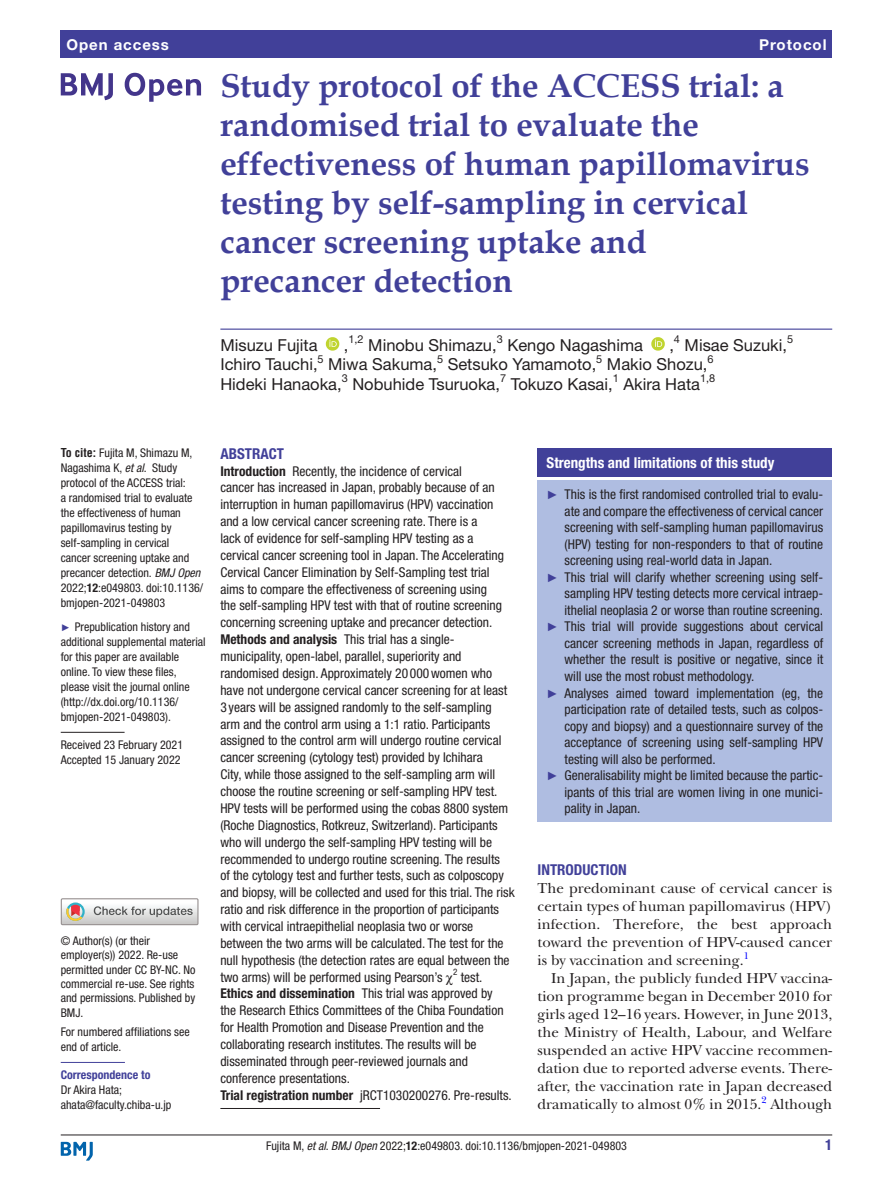
<style>
.page{position:relative;width:893px;height:1191px;background:#fff}
.page>*{position:absolute;margin:0;border:0;box-sizing:border-box;transform-origin:0 0}
.t1{font:700 33px/39px "Book Antiqua";color:#414099}
.t2{font:16.5px "Helvetica Neue LT Std";color:#231f20}
.t3{font:15px/18px "New Baskerville";color:#231f20;text-align:justify}
.t4{font:700 condensed 15px "Helvetica Neue LT Std";color:#fff}
.t5{font:700 condensed 15px "Helvetica Neue LT Std";color:#414099}
.t6{font:700 15px "Helvetica Neue LT Std";letter-spacing:.065em;color:#fff}
.t7{font:condensed 13.5px/16.8px "Helvetica Neue LT Std";color:#231f20}
.t8{font:condensed 12px/15px "Helvetica Neue LT Std";color:#231f20}
.t9{font:700 condensed 12px "Helvetica Neue LT Std";color:#414099}
.t10{font:10.95px "Helvetica Neue LT Std";color:#231f20}
.t11{font:9.9px "New Baskerville";color:#00f}
.t12{font:condensed 9px "Helvetica Neue LT Std";color:#231f20}
.s1{font-family:"Helvetica LT Std";font-weight:700}
.s2{font-style:italic}
.s3{font-weight:700}
.s4{font-family:"Arial";font-stretch:normal;font-size:9.75px;color:#414099}
.s5{font-family:"Arial";font-stretch:normal;font-size:12px;color:#414099}
</style>
<div class="page">
<hr style="left:61px;top:1134px;width:771px;height:1px;background:#231f20">
<svg style="left:61px;top:1141px;width:32px;height:19px"></svg>
<div style="left:61px;top:31px;width:771px;height:27px;background:#414099"></div>
<hr style="left:220px;top:328px;width:612px;height:2px;background:#414099">
<svg style="left:326px;top:337px;width:13px;height:14px"></svg>
<svg style="left:651px;top:337px;width:14px;height:14px"></svg>
<hr style="left:61px;top:732px;width:64px;height:1px;background:#231f20">
<hr style="left:61px;top:1062px;width:64px;height:1px;background:#414099">
<svg style="left:61px;top:73px;width:52px;height:27px"></svg>
<svg style="left:125px;top:73px;width:76px;height:29px"></svg>
<div style="left:61px;top:898px;width:138px;height:27px;border:1px solid #969090"></div>
<svg style="left:61px;top:898px;width:137px;height:26px"></svg>
<hr style="left:220px;top:1108px;width:160px;height:1px;background:#231f20">
<div style="left:538px;top:448px;width:294px;height:29px;background:#414099"></div>
<div style="left:538px;top:481px;width:294px;height:341px;background:#afbde1"></div>
<p class="t6" style="left:66px;top:35px;width:104px">Open access</p>
<p class="t6" style="left:759px;top:35px;width:69px">Protocol</p>
<h1 class="t1" style="left:220px;top:66px;width:591px">Study protocol of the ACCESS trial: a randomised trial to evaluate the effectiveness of human papillomavirus testing by self-sampling in cervical cancer screening uptake and<br>precancer detection</h1>
<p class="t2" style="left:220px;top:335px;width:99px">Misuzu Fujita</p>
<p class="t2" style="left:344px;top:335px;width:6px">,</p>
<p class="t10" style="left:348px;top:333px;width:17px">1,2</p>
<p class="t2" style="left:368px;top:335px;width:130px">Minobu Shimazu,</p>
<p class="t10" style="left:497px;top:333px;width:8px">3</p>
<p class="t2" style="left:507px;top:335px;width:137px">Kengo Nagashima</p>
<p class="t2" style="left:669px;top:335px;width:6px">,</p>
<p class="t10" style="left:674px;top:333px;width:8px">4</p>
<p class="t2" style="left:685px;top:335px;width:104px">Misae Suzuki,</p>
<p class="t10" style="left:787px;top:333px;width:8px">5</p>
<p class="t2" style="left:220px;top:354px;width:99px">Ichiro Tauchi,</p>
<p class="t10" style="left:318px;top:352px;width:8px">5</p>
<p class="t2" style="left:328px;top:354px;width:110px">Miwa Sakuma,</p>
<p class="t10" style="left:437px;top:352px;width:8px">5</p>
<p class="t2" style="left:448px;top:354px;width:150px">Setsuko Yamamoto,</p>
<p class="t10" style="left:596px;top:352px;width:8px">5</p>
<p class="t2" style="left:607px;top:354px;width:102px">Makio Shozu,</p>
<p class="t10" style="left:707px;top:352px;width:8px">6</p>
<p class="t2" style="left:220px;top:374px;width:123px">Hideki Hanaoka,</p>
<p class="t10" style="left:342px;top:372px;width:8px">3</p>
<p class="t2" style="left:352px;top:374px;width:149px">Nobuhide Tsuruoka,</p>
<p class="t10" style="left:500px;top:372px;width:8px">7</p>
<p class="t2" style="left:511px;top:374px;width:104px">Tokuzo Kasai,</p>
<p class="t10" style="left:613px;top:372px;width:8px">1</p>
<p class="t2" style="left:623px;top:374px;width:78px">Akira Hata</p>
<p class="t10" style="left:700px;top:372px;width:17px">1,8</p>
<p class="t8" style="left:61px;top:445px;width:144px"><span class="s1">To cite:</span> Fujita M, Shimazu M,<br>Nagashima K, <span class="s2">et al</span>. Study protocol of the ACCESS trial:<br>a randomised trial to evaluate the effectiveness of human papillomavirus testing by self-sampling in cervical<br>cancer screening uptake and precancer detection. <span class="s2">BMJ Open<br></span>2022;<span class="s3">12</span>:e049803. doi:10.1136/ bmjopen-2021-049803</p>
<p class="t8" style="left:61px;top:619px;width:146px"><span class="s4">►</span> Prepublication history and additional supplemental material for this paper are available online. To view these files, please visit the journal online (http://dx.doi.org/10.1136/ bmjopen-2021-049803).</p>
<p class="t8" style="left:61px;top:737px;width:124px">Received 23 February 2021<br>Accepted 15 January 2022</p>
<p class="t8" style="left:61px;top:933px;width:136px;line-height:14.4px">© Author(s) (or their employer(s)) 2022. Re-use permitted under CC BY-NC. No commercial re-use. See rights and permissions. Published by<br>BMJ.</p>
<p class="t8" style="left:61px;top:1024px;width:130px">For numbered affiliations see end of article.</p>
<p class="t9" style="left:61px;top:1067px;width:91px">Correspondence to</p>
<p class="t8" style="left:61px;top:1082px;width:112px">Dr Akira Hata; ahata@faculty.chiba-u.jp</p>
<p class="t5" style="left:220px;top:444px;width:65px">ABSTRACT</p>
<p class="t7" style="left:220px;top:462px;width:296px"><span class="s3">Introduction</span> Recently, the incidence of cervical<br>cancer has increased in Japan, probably because of an interruption in human papillomavirus (HPV) vaccination and a low cervical cancer screening rate. There is a<br>lack of evidence for self-sampling HPV testing as a cervical cancer screening tool in Japan. The Accelerating Cervical Cancer Elimination by Self-Sampling test trial aims to compare the effectiveness of screening using<br>the self-sampling HPV test with that of routine screening concerning screening uptake and precancer detection.<br><span class="s3">Methods and analysis</span> This trial has a single&shy;municipality, open-label, parallel, superiority and randomised design. Approximately 20 000women who have not undergone cervical cancer screening for at least 3 years will be assigned randomly to the self-sampling arm and the control arm using a 1:1 ratio. Participants assigned to the control arm will undergo routine cervical cancer screening (cytology test) provided by Ichihara<br>City, while those assigned to the self-sampling arm will choose the routine screening or self-sampling HPV test.<br>HPV tests will be performed using the cobas 8800 system (Roche Diagnostics, Rotkreuz, Switzerland). Participants who will undergo the self-sampling HPV testing will be recommended to undergo routine screening. The results<br>of the cytology test and further tests, such as colposcopy and biopsy, will be collected and used for this trial. The risk ratio and risk difference in the proportion of participants with cervical intraepithelial neoplasia two or worse between the two arms will be calculated. The test for the null hypothesis (the detection rates are equal between the two arms) will be performed using Pearson’s</p>
<p class="t12" style="left:453px;top:967px;width:6px">2</p>
<p class="t7" style="left:220px;top:968px;width:293px;text-indent:240px">test.<br><span class="s3">Ethics and dissemination</span> This trial was approved by the Research Ethics Committees of the Chiba Foundation for Health Promotion and Disease Prevention and the collaborating research institutes. The results will be disseminated through peer-reviewed journals and conference presentations.<br><span class="s3">Trial registration number</span> jRCT1030200276. Pre-results.</p>
<p class="t4" style="left:547px;top:453px;width:229px">Strengths and limitations of this study</p>
<p class="t7" style="left:547px;top:486px;width:278px"><span class="s5">►</span> This is the first randomised controlled trial to evalu-</p>
<p class="t7" style="left:565px;top:502px;width:260px">ate and compare the effectiveness of cervical cancer</p>
<p class="t7" style="left:565px;top:519px;width:260px">screening with self-sampling human papillomavirus</p>
<p class="t7" style="left:565px;top:535px;width:260px">(HPV) testing for non-responders to that of routine</p>
<p class="t7" style="left:565px;top:552px;width:209px">screening using real-world data in Japan.</p>
<p class="t7" style="left:547px;top:568px;width:278px"><span class="s5">►</span> This trial will clarify whether screening using self-</p>
<p class="t7" style="left:565px;top:585px;width:260px">sampling HPV testing detects more cervical intraep-</p>
<p class="t7" style="left:565px;top:601px;width:260px">ithelial neoplasia 2 or worse than routine screening.</p>
<p class="t7" style="left:547px;top:618px;width:278px"><span class="s5">►</span> This trial will provide suggestions about cervical</p>
<p class="t7" style="left:565px;top:634px;width:260px">cancer screening methods in Japan, regardless of</p>
<p class="t7" style="left:565px;top:651px;width:260px">whether the result is positive or negative, since it</p>
<p class="t7" style="left:565px;top:667px;width:191px">will use the most robust methodology.</p>
<p class="t7" style="left:547px;top:684px;width:278px"><span class="s5">►</span> Analyses aimed toward implementation (eg, the</p>
<p class="t7" style="left:565px;top:700px;width:260px">participation rate of detailed tests, such as colpos-</p>
<p class="t7" style="left:565px;top:717px;width:260px">copy and biopsy) and a questionnaire survey of the</p>
<p class="t7" style="left:565px;top:733px;width:260px">acceptance of screening using self-sampling HPV</p>
<p class="t7" style="left:565px;top:750px;width:153px">testing will also be performed.</p>
<p class="t7" style="left:547px;top:766px;width:278px"><span class="s5">►</span> Generalisability might be limited because the partic-</p>
<p class="t7" style="left:565px;top:783px;width:260px">ipants of this trial are women living in one munici-</p>
<p class="t7" style="left:565px;top:799px;width:77px">pality in Japan.</p>
<p class="t5" style="left:538px;top:861px;width:91px">INTRODUCTION</p>
<p class="t3" style="left:538px;top:879px;width:296px">The predominant cause of cervical cancer is certain types of human papillomavirus (HPV) infection. Therefore, the best approach toward the prevention of HPV-caused cancer is by vaccination and screening.</p>
<p class="t11" style="left:744px;top:949px;width:7px">1</p>
<p class="t3" style="left:538px;top:969px;width:296px;text-indent:14px">In Japan, the publicly funded HPV vaccina&shy;tion programme began in December 2010 for girls aged 12–16 years. However, in June 2013, the Ministry of Health, Labour, and Welfare suspended an active HPV vaccine recommen&shy;dation due to reported adverse events. There&shy;after, the vaccination rate in Japan decreased dramatically to almost 0% in 2015.<sup>2</sup> Although</p>
<p class="t8" style="left:266px;top:1137px;width:362px">Fujita M, <span class="s2">et al</span>. <span class="s2">BMJ Open</span> 2022;<span class="s3">12</span>:e049803. doi:10.1136/bmjopen-2021-049803</p>
<p class="t5" style="left:825px;top:1135px;width:9px">1</p>
</div>
